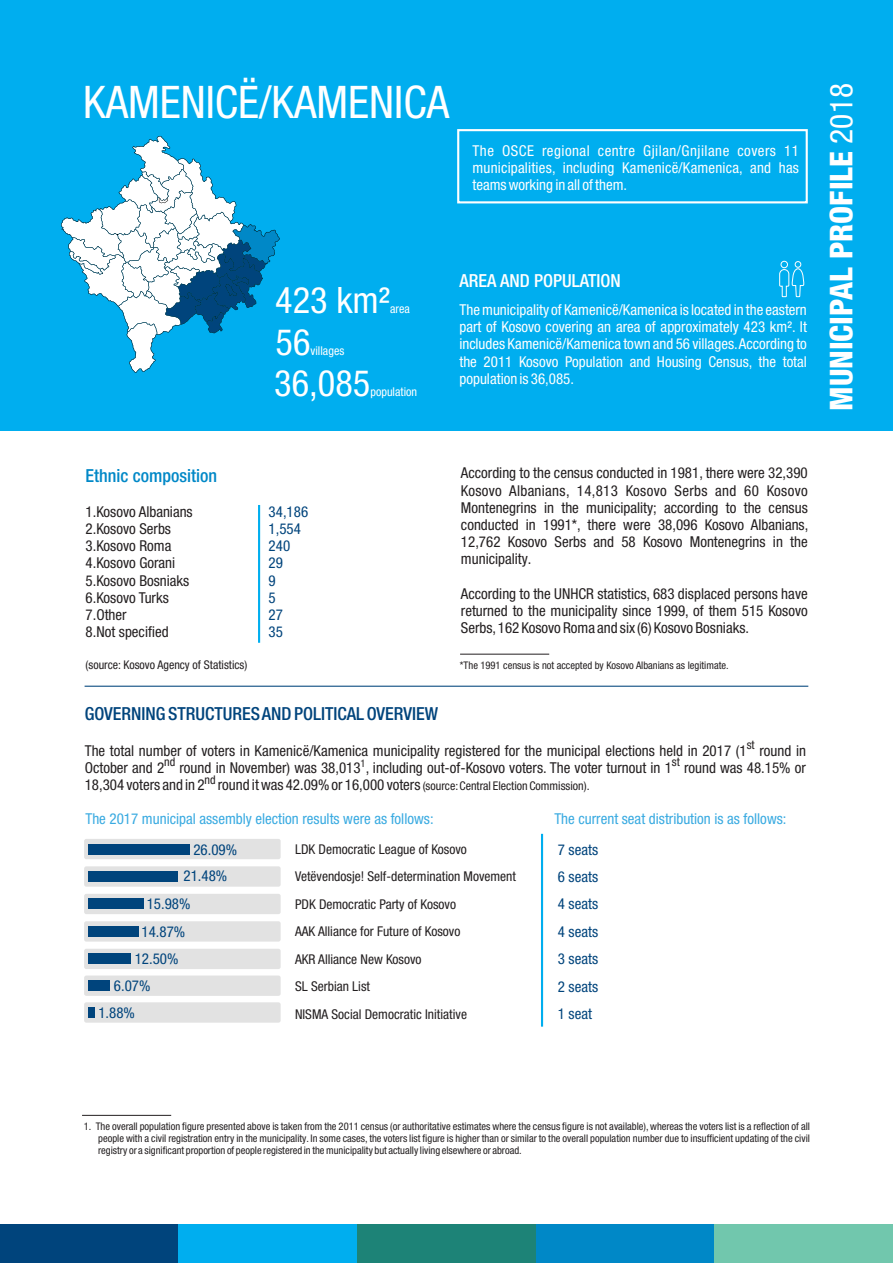
<style>
.page{position:relative;width:893px;height:1263px;background:#fff}
.page>*{position:absolute;margin:0;border:0;box-sizing:border-box;transform-origin:0 0}
.t1{font:condensed 45px "Helvetica Neue LT Pro";color:#fff}
.t2{font:condensed 36.45px "Helvetica Neue LT Pro";color:#fff}
.t3{font:800 condensed 31.5px "Helvetica Neue LT Pro";color:#fff}
.t4{font:500 condensed 18px "Helvetica Neue LT Pro";color:#00447c}
.t5{font:500 condensed 18px "Helvetica Neue LT Pro";color:#0088c7}
.t6{font:500 condensed 18px "Helvetica Neue LT Pro";color:#fff}
.t7{font:condensed 15px/17.1px "Helvetica Neue LT Pro";color:#231f20;text-align:justify}
.t8{font:condensed 15px/17.1px "Helvetica Neue LT Pro";color:#fff;text-align:justify}
.t9{font:condensed 15px/17.1px "Helvetica Neue LT Pro";color:#00447c}
.t10{font:condensed 15px "Helvetica Neue LT Pro";color:#39aae1}
.t11{font:condensed 13.5px/27.5px "Helvetica Neue LT Pro";color:#231f20}
.t12{font:condensed 12.15px "Helvetica Neue LT Pro";color:#fff}
.t13{font:condensed 12px "Helvetica Neue LT Pro";color:#231f20}
.t14{font:condensed 10.5px/12px "Helvetica Neue LT Pro";color:#231f20;text-align:justify}
.s1{font-weight:400}
.s2{font-size:12px}
</style>
<div class="page">
<div style="left:0;top:0;width:893px;height:430px;background:#00aeef"></div>
<svg style="left:61px;top:136px;width:219px;height:237px"></svg>
<div style="left:84px;top:839px;width:197px;height:20px;background:#e2e2e2;border-radius:2px"></div>
<div style="left:84px;top:866px;width:197px;height:21px;background:#e2e2e2;border-radius:2px"></div>
<div style="left:84px;top:894px;width:197px;height:20px;background:#e2e2e2;border-radius:2px"></div>
<div style="left:84px;top:921px;width:197px;height:20px;background:#e2e2e2;border-radius:2px"></div>
<div style="left:84px;top:949px;width:197px;height:20px;background:#e2e2e2;border-radius:2px"></div>
<div style="left:84px;top:975px;width:197px;height:21px;background:#e2e2e2;border-radius:2px"></div>
<div style="left:84px;top:1002px;width:197px;height:21px;background:#e2e2e2;border-radius:2px"></div>
<div style="left:88px;top:844px;width:102px;height:10px;background:#00447c"></div>
<div style="left:88px;top:871px;width:90px;height:10px;background:#00447c"></div>
<div style="left:88px;top:899px;width:55px;height:10px;background:#00447c"></div>
<div style="left:88px;top:926px;width:51px;height:10px;background:#00447c"></div>
<div style="left:88px;top:954px;width:43px;height:10px;background:#00447c"></div>
<div style="left:88px;top:981px;width:22px;height:10px;background:#00447c"></div>
<div style="left:88px;top:1007px;width:7px;height:10px;background:#00447c"></div>
<svg style="left:779px;top:268px;width:26px;height:29px"></svg>
<div style="left:795px;top:261px;width:6px;height:7px;border:1px solid #fff;border-radius:50%"></div>
<div style="left:781px;top:261px;width:7px;height:7px;border:1px solid #fff;border-radius:50%"></div>
<div style="left:457px;top:129px;width:351px;height:74px;border:2px solid #fff"></div>
<hr style="left:85px;top:686px;width:723px;height:1px;background:#00447c">
<div style="left:0;top:1224px;width:179px;height:39px;background:#00447c"></div>
<div style="left:179px;top:1224px;width:178px;height:39px;background:#00aeef"></div>
<div style="left:357px;top:1224px;width:179px;height:39px;background:#1d8377"></div>
<div style="left:536px;top:1224px;width:178px;height:39px;background:#0088c7"></div>
<div style="left:714px;top:1224px;width:179px;height:39px;background:#71c7ad"></div>
<hr style="left:541px;top:834px;width:2px;height:193px;background:#00aeef">
<hr style="left:82px;top:1115px;width:89px;height:1px;background:#231f20">
<hr style="left:258px;top:505px;width:2px;height:138px;background:#00aeef">
<hr style="left:460px;top:654px;width:89px;height:1px;background:#231f20">
<h1 class="t1" style="left:83px;top:86px;width:367px">KAMENICË/KAMENICA</h1>
<p class="t8" style="left:472px;top:144px;width:328px">The OSCE regional centre Gjilan/Gnjilane covers 11 municipalities, including Kamenicë/Kamenica, and has teams working in all of them.</p>
<h2 class="t2" style="left:275px;top:287px;width:116px">423 km²</h2>
<p class="t12" style="left:390px;top:305px;width:21px">area</p>
<h2 class="t2" style="left:276px;top:329px;width:36px">56</h2>
<p class="t12" style="left:311px;top:346px;width:35px">villages</p>
<h2 class="t2" style="left:274px;top:370px;width:98px">36,085</h2>
<p class="t12" style="left:370px;top:387px;width:48px">population</p>
<p class="t6" style="left:460px;top:274px;width:163px">AREA AND POPULATION</p>
<p class="t8" style="left:459px;top:303px;width:349px">The municipality of Kamenicë/Kamenica is located in the eastern part of Kosovo covering an area of approximately 423 km². It includes Kamenicë/Kamenica town and 56 villages.According to the 2011 Kosovo Population and Housing Census, the total population is 36,085.</p>
<h3 class="t3" style="left:830px;top:411px;width:329px;rotate:-90deg">MUNICIPAL PROFILE <span class="s1">2018</span></h3>
<p class="t5" style="left:86px;top:469px;width:133px">Ethnic composition</p>
<p class="t7" style="left:86px;top:505px;width:109px;text-align:left">1.Kosovo Albanians<br>2.Kosovo Serbs<br>3.Kosovo Roma<br>4.Kosovo Gorani<br>5.Kosovo Bosniaks<br>6.Kosovo Turks<br>7.Other<br>8.Not specified</p>
<p class="t13" style="left:86px;top:660px;width:163px">(source: Kosovo Agency of Statistics)</p>
<p class="t9" style="left:269px;top:505px;width:41px">34,186<br>1,554<br>240<br>29<br>9<br>5<br>27<br>35</p>
<p class="t4" style="left:85px;top:707px;width:355px">GOVERNING STRUCTURES AND POLITICAL OVERVIEW</p>
<p class="t7" style="left:461px;top:467px;width:349px">According to the census conducted in 1981, there were 32,390<br>Kosovo Albanians, 14,813 Kosovo Serbs and 60 Kosovo Montenegrins in the municipality; according to the census conducted in 1991*, there were 38,096 Kosovo Albanians, 12,762 Kosovo Serbs and 58 Kosovo Montenegrins in the municipality.</p>
<p class="t7" style="left:461px;top:587px;width:348px">According to the UNHCR statistics, 683 displaced persons have returned to the municipality since 1999, of them 515 Kosovo Serbs,162 Kosovo Roma and six (6) Kosovo Bosniaks.</p>
<p class="t14" style="left:460px;top:660px;width:270px">*The 1991 census is not accepted by Kosovo Albanians as legitimate.</p>
<p class="t13" style="left:747px;top:741px;width:9px">st</p>
<p class="t7" style="left:85px;top:744px;width:723px">The total number of voters in Kamenicë/Kamenica municipality registered for the municipal elections held in 2017 (1 round in</p>
<p class="t13" style="left:164px;top:758px;width:13px">nd</p>
<p class="t14" style="left:361px;top:759px;width:7px">1</p>
<p class="t13" style="left:672px;top:758px;width:9px">st</p>
<p class="t7" style="left:85px;top:761px;width:723px">October and 2 round in November) was 38,013 , including out-of-Kosovo voters. The voter turnout in 1 round was 48.15% or</p>
<p class="t13" style="left:205px;top:775px;width:13px">nd</p>
<p class="t7" style="left:85px;top:778px;width:506px">18,304 voters and in 2 round it was 42.09% or 16,000 voters <span class="s2">(source:Central Election Commission).</span></p>
<p class="t10" style="left:85px;top:813px;width:350px">The 2017 municipal assembly election results were as follows:</p>
<p class="t10" style="left:554px;top:813px;width:234px">The current seat distribution is as follows:</p>
<p class="t9" style="left:184px;top:838px;width:55px;line-height:26.1px;text-indent:10px">26.09%<br>21.48%</p>
<p class="t9" style="left:147px;top:897px;width:45px">15.98%</p>
<p class="t9" style="left:141px;top:925px;width:45px">14.87%</p>
<p class="t9" style="left:135px;top:952px;width:45px">12.50%</p>
<p class="t9" style="left:114px;top:979px;width:38px">6.07%</p>
<p class="t9" style="left:98px;top:1006px;width:38px">1.88%</p>
<p class="t11" style="left:295px;top:837px;width:222px">LDK Democratic League of Kosovo<br>Vetëvendosje! Self-determination Movement<br>PDK Democratic Party of Kosovo<br>AAK Alliance for Future of Kosovo<br>AKR Alliance New Kosovo<br>SL Serbian List<br>NISMA Social Democratic Initiative</p>
<p class="t9" style="left:558px;top:838px;width:42px;line-height:27.5px;text-align:justify">7 seats 6 seats 4 seats 4 seats 3 seats 2 seats 1 seat</p>
<p class="t14" style="left:98px;top:1121px;width:713px;text-indent:-14px">1. The overall population figure presented above is taken from the 2011 census (or authoritative estimates where the census figure is not available),whereas the voters list is a reflection of all people with a civil registration entry in the municipality. In some cases, the voters list figure is higher than or similar to the overall population number due to insufficient updating of the civil registry or a significant proportion of people registered in the municipality but actually living elsewhere or abroad.</p>
</div>
